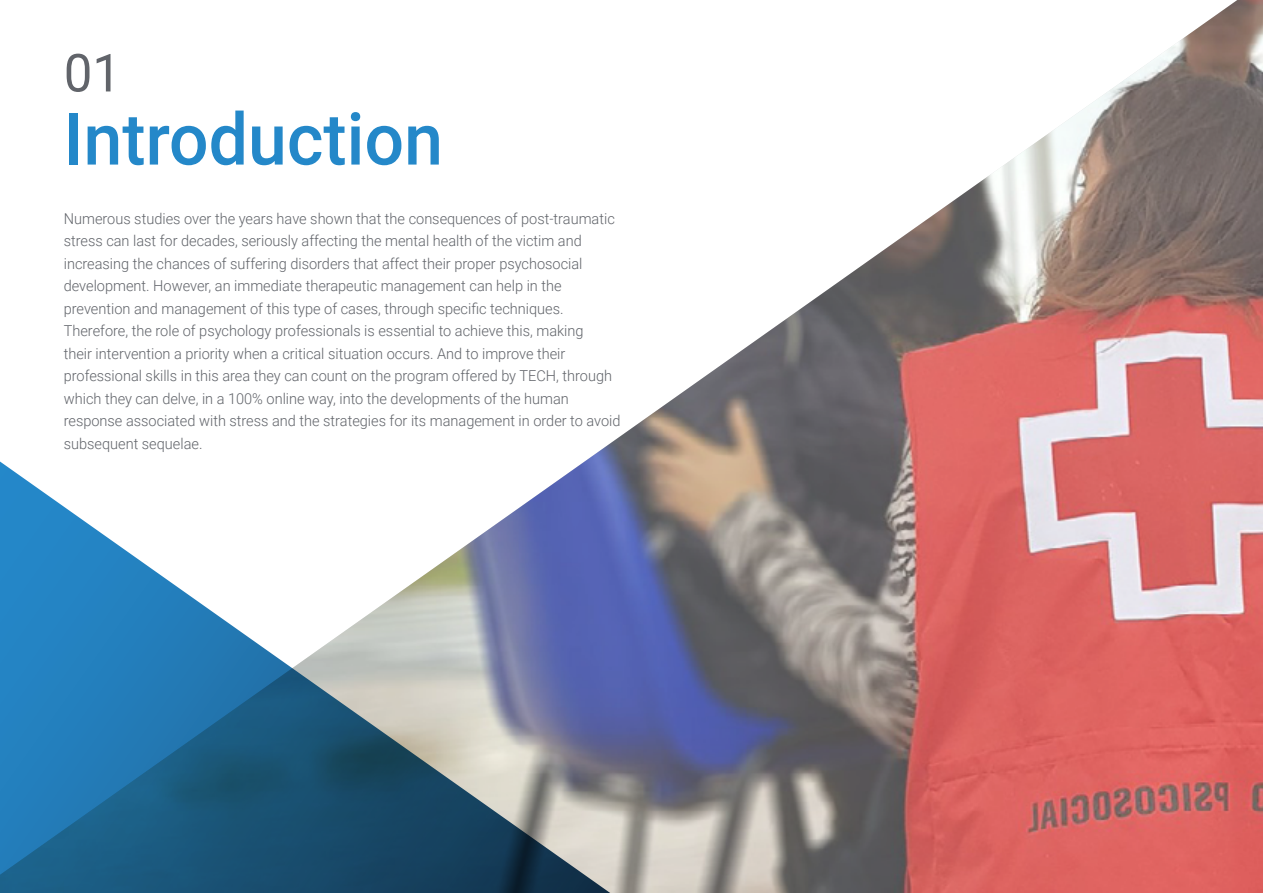
<style>
.page{position:relative;width:1263px;height:893px;background:#fff}
.page>*{position:absolute;margin:0;border:0;box-sizing:border-box;transform-origin:0 0}
.t1{font:500 72px "Roboto";color:#2488c9}
.t2{font:52.5px "Roboto";color:#61646a}
.t3{font:300 15px/22.5px "Roboto";color:#61646a}
</style>
<div class="page">
<img style="left:606px;top:0;width:657px;height:893px">
<svg style="left:0;top:446px;width:640px;height:447px"></svg>
<h2 class="t2" style="left:64px;top:36px;width:59px">01</h2>
<h1 class="t1" style="left:64px;top:89px;width:381px">Introduction</h1>
<p class="t3" style="left:64px;top:207px;width:558px">Numerous studies over the years have shown that the consequences of post-traumatic stress can last for decades, seriously affecting the mental health of the victim and increasing the chances of suffering disorders that affect their proper psychosocial development. However, an immediate therapeutic management can help in the prevention and management of this type of cases, through specific techniques.<br>Therefore, the role of psychology professionals is essential to achieve this, making<br>their intervention a priority when a critical situation occurs. And to improve their professional skills in this area they can count on the program offered by TECH, through which they can delve, in a 100% online way, into the developments of the human response associated with stress and the strategies for its management in order to avoid subsequent sequelae.</p>
</div>
